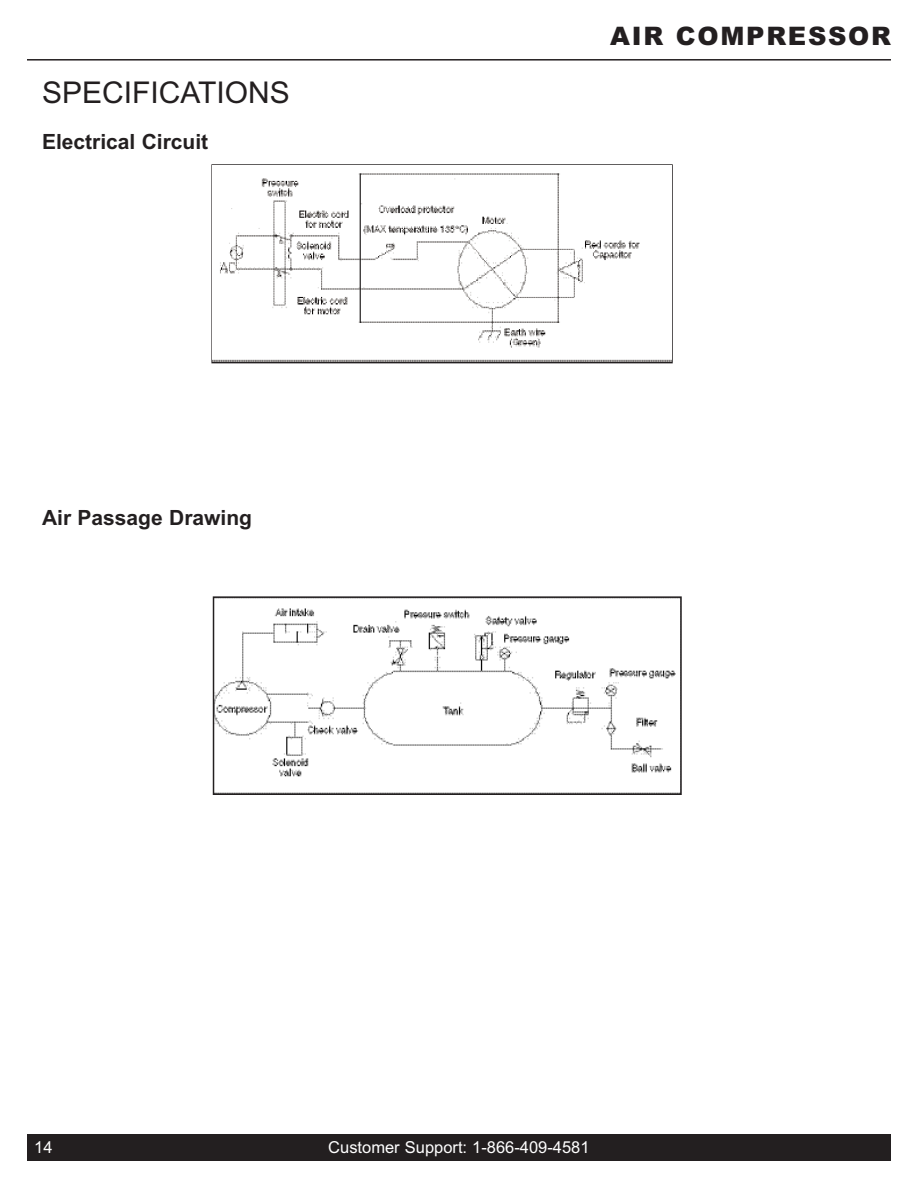
<style>
.page{position:relative;width:918px;height:1188px;background:#fff}
.page>*{position:absolute;margin:0;border:0;box-sizing:border-box;transform-origin:0 0}
.t1{font:30px "Arial";color:#231f20}
.t2{font:900 25.5px "Arial";letter-spacing:.065em;color:#231f20}
.t3{font:700 21px "Arial";color:#231f20}
.t4{font:16.5px "Arial";color:#fff}
</style>
<div class="page">
<div style="left:27px;top:1134px;width:864px;height:27px;background:#231f20"></div>
<hr style="left:27px;top:59px;width:864px;height:2px;background:#231f20">
<div style="left:211px;top:164px;width:462px;height:199px;border:2px solid #231f20"></div>
<img style="left:213px;top:166px;width:458px;height:196px">
<img style="left:216px;top:608px;width:460px;height:169px">
<div style="left:213px;top:596px;width:469px;height:199px;border:2px solid #231f20"></div>
<h1 class="t1" style="left:42px;top:81px;width:249px">SPECIFICATIONS</h1>
<p class="t3" style="left:42px;top:134px;width:168px">Electrical Circuit</p>
<p class="t3" style="left:42px;top:510px;width:212px">Air Passage Drawing</p>
<p class="t2" style="left:610px;top:22px;width:282px">AIR COMPRESSOR</p>
<p class="t4" style="left:34px;top:1141px;width:20px">14</p>
<p class="t4" style="left:328px;top:1141px;width:263px">Customer Support: 1-866-409-4581</p>
</div>
